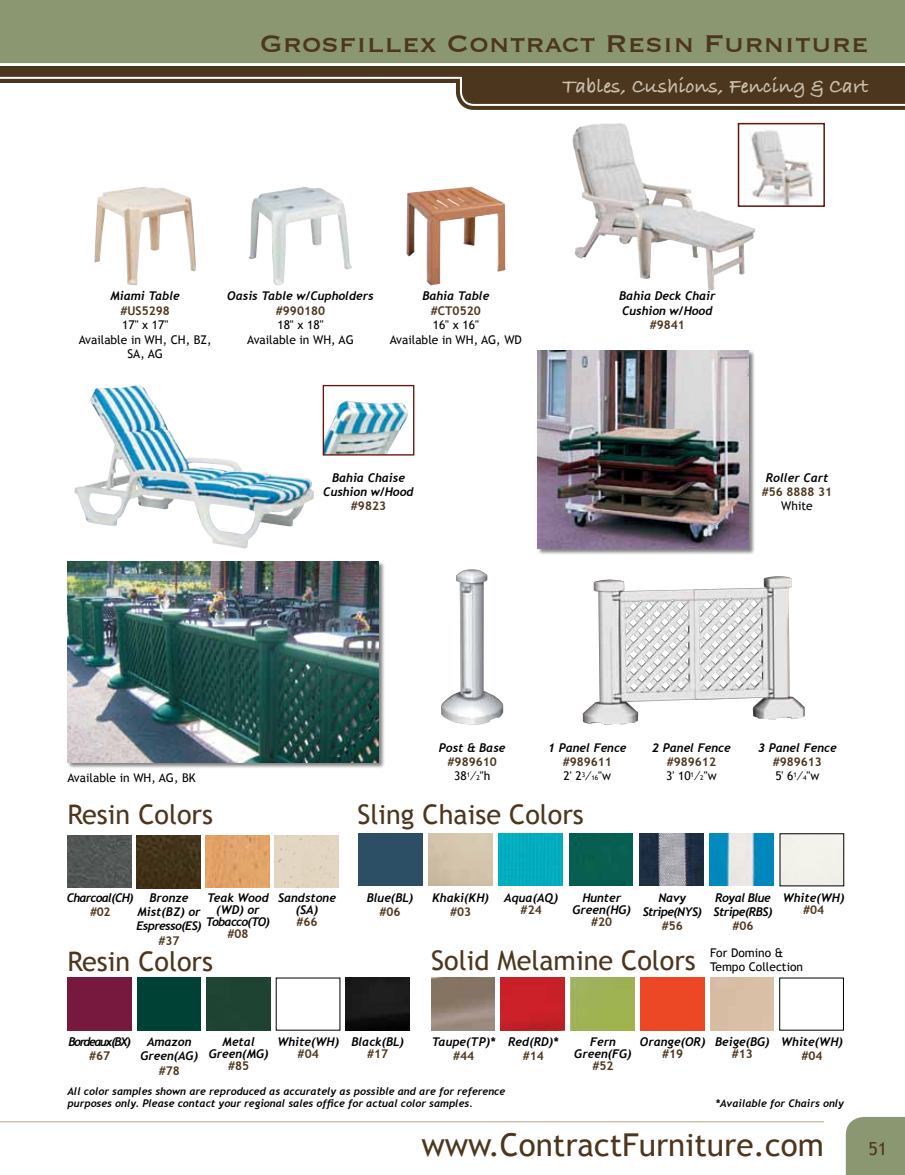
<style>
.page{position:relative;width:905px;height:1175px;background:#fff}
.page>*{position:absolute;margin:0;border:0;box-sizing:border-box;transform-origin:0 0}
.t1{font:31.5px "Copperplate";color:#4d361e}
.t2{font:31.5px "Trebuchet MS";color:#4d361e}
.t3{font:27px "Trebuchet MS";color:#4d361e}
.t4{font:21px "Bradley Hand ITCTT Bold";color:#cdc2af}
.t5{font:18px "Trebuchet MS";color:#4d361e}
.t6{font:italic 700 12px/14.4px "Trebuchet";color:#000;text-align:center}
.t7{font:700 12px/14.4px "Trebuchet MS";color:#4d361e}
.t8{font:12px/14.4px "Trebuchet MS";color:#000;text-align:center}
.t9{font:italic 700 12px/12px "Trebuchet";letter-spacing:-.06em;color:#000;text-align:center}
.t10{font:italic 700 12px/14.4px "Trebuchet";letter-spacing:-.04em;color:#000}
.t11{font:italic 700 12px/14.4px "Trebuchet";letter-spacing:-.05em;color:#000;text-align:center}
.t12{font:italic 700 12px "Trebuchet";letter-spacing:-.12em;color:#000}
.t13{font:italic 700 10.5px/12.6px "Trebuchet";color:#000}
.s1{font-weight:400;color:#000}
.s2{font-weight:400;font-size:6.6px;color:#000}
</style>
<div class="page">
<hr style="left:0;top:1120px;width:824px;height:2px;background:#cdc2af">
<div style="left:0;top:0;width:904px;height:63px;background:#8a9771"></div>
<div style="left:845px;top:1116px;width:59px;height:58px;background:#8a9771"></div>
<div style="left:0;top:75px;width:458px;height:8px;background:#4d361e"></div>
<div style="left:0;top:66px;width:904px;height:11px;background:#4d361e"></div>
<svg style="left:454px;top:76px;width:450px;height:34px"></svg>
<hr style="left:0;top:77px;width:462px;height:2px;background:#fff">
<img style="left:94px;top:187px;width:101px;height:98px">
<img style="left:406px;top:187px;width:99px;height:98px">
<img style="left:249px;top:187px;width:103px;height:98px">
<img style="left:74px;top:385px;width:240px;height:164px">
<img style="left:572px;top:123px;width:183px;height:167px">
<img style="left:740px;top:126px;width:75px;height:78px">
<div style="left:737px;top:123px;width:87px;height:84px;border:2px solid #61170c"></div>
<img style="left:325px;top:401px;width:83px;height:52px">
<div style="left:323px;top:385px;width:91px;height:70px;border:1px solid #61170c"></div>
<div style="left:537px;top:350px;width:217px;height:205px;background:#000;opacity:.5"></div>
<img style="left:537px;top:350px;width:211px;height:198px">
<img style="left:441px;top:569px;width:62px;height:156px">
<img style="left:582px;top:576px;width:222px;height:149px">
<div style="left:67px;top:561px;width:318px;height:208px;background:#000;opacity:.5"></div>
<img style="left:68px;top:561px;width:310px;height:201px">
<img style="left:137px;top:835px;width:63px;height:53px">
<div style="left:137px;top:977px;width:64px;height:53px;background:#004135"></div>
<img style="left:709px;top:833px;width:64px;height:52px">
<div style="left:358px;top:833px;width:64px;height:52px;background:#2c4f66"></div>
<img style="left:68px;top:835px;width:63px;height:52px">
<div style="left:68px;top:977px;width:63px;height:53px;background:#77193e"></div>
<img style="left:639px;top:833px;width:64px;height:52px">
<div style="left:499px;top:833px;width:63px;height:52px;background:#02adbe"></div>
<img style="left:206px;top:835px;width:63px;height:52px">
<div style="left:275px;top:835px;width:63px;height:52px;background:#e2d5c1"></div>
<div style="left:207px;top:977px;width:63px;height:53px;background:#1e4332"></div>
<img style="left:346px;top:977px;width:63px;height:53px">
<div style="left:569px;top:833px;width:64px;height:52px;background:#085e51"></div>
<img style="left:431px;top:977px;width:64px;height:53px">
<img style="left:501px;top:977px;width:63px;height:53px">
<img style="left:570px;top:977px;width:64px;height:53px">
<div style="left:640px;top:977px;width:64px;height:53px;background:#ec4825"></div>
<h1 class="t1" style="left:260px;top:23px;width:610px">Grosfillex Contract Resin Furniture</h1>
<h3 class="t4" style="left:562px;top:70px;width:307px">Tables, Cushions, Fencing &amp; Cart</h3>
<p class="t6" style="left:110px;top:289px;width:71px">Miami Table</p>
<p class="t7" style="left:120px;top:303px;width:51px">#US5298</p>
<p class="t8" style="left:79px;top:318px;width:134px">17" x 17"<br>Available in WH, CH, BZ,<br>SA, AG</p>
<p class="t6" style="left:227px;top:289px;width:148px">Oasis Table w/Cupholders</p>
<p class="t7" style="left:276px;top:303px;width:51px">#990180</p>
<p class="t8" style="left:247px;top:318px;width:108px">18" x 18"<br>Available in WH, AG</p>
<p class="t6" style="left:422px;top:289px;width:68px">Bahia Table</p>
<p class="t7" style="left:431px;top:303px;width:51px">#CT0520</p>
<p class="t8" style="left:390px;top:318px;width:134px">16" x 16"<br>Available in WH, AG, WD</p>
<p class="t6" style="left:323px;top:470px;width:92px">Bahia Chaise<br>Cushion w/Hood</p>
<p class="t7" style="left:351px;top:499px;width:37px">#9823</p>
<p class="t6" style="left:619px;top:289px;width:98px;text-align:left">Bahia Deck Chair<br>Cushion w/Hood</p>
<p class="t7" style="left:649px;top:318px;width:37px">#9841</p>
<p class="t6" style="left:765px;top:470px;width:64px">Roller Cart</p>
<p class="t7" style="left:761px;top:484px;width:72px">#56 8888 31</p>
<p class="t8" style="left:781px;top:499px;width:33px">White</p>
<p class="t8" style="left:68px;top:771px;width:130px">Available in WH, AG, BK</p>
<p class="t6" style="left:439px;top:740px;width:68px">Post &amp; Base</p>
<p class="t7" style="left:447px;top:754px;width:51px;text-align:center">#989610<br><span class="s1">38</span><sup>1</sup><span class="s1">⁄</span><span class="s2">2</span><span class="s1">"h</span></p>
<p class="t6" style="left:548px;top:740px;width:80px">1 Panel Fence</p>
<p class="t7" style="left:562px;top:754px;width:51px">#989611<br><span class="s1">2' 2</span><sup>3</sup><span class="s1">⁄</span><span class="s2">16</span><span class="s1">"w</span></p>
<p class="t6" style="left:652px;top:740px;width:80px">2 Panel Fence</p>
<p class="t7" style="left:666px;top:754px;width:52px">#989612<br><span class="s1">3' 10</span><sup>1</sup><span class="s1">⁄</span><span class="s2">2</span><span class="s1">"w</span></p>
<p class="t6" style="left:758px;top:740px;width:80px">3 Panel Fence</p>
<p class="t7" style="left:772px;top:754px;width:51px">#989613<br><span class="s1">5' 6</span><sup>1</sup><span class="s1">⁄</span><span class="s2">4</span><span class="s1">"w</span></p>
<h2 class="t3" style="left:67px;top:798px;width:147px">Resin Colors</h2>
<h2 class="t3" style="left:357px;top:798px;width:228px">Sling Chaise Colors</h2>
<p class="t9" style="left:206px;top:891px;width:66px">Teak Wood (WD) or<br>Tobacco(TO)</p>
<p class="t7" style="left:227px;top:926px;width:23px">#08</p>
<p class="t9" style="left:67px;top:891px;width:68px">Charcoal(CH)</p>
<p class="t7" style="left:90px;top:904px;width:22px">#02</p>
<p class="t6" style="left:136px;top:890px;width:66px">Bronze<br>Mist(BZ) or<br>Espresso(ES)</p>
<p class="t7" style="left:158px;top:933px;width:23px">#37</p>
<p class="t6" style="left:278px;top:891px;width:59px;line-height:12px">Sandstone (SA)</p>
<p class="t7" style="left:296px;top:914px;width:23px">#66</p>
<p class="t6" style="left:367px;top:890px;width:48px">Blue(BL)</p>
<p class="t7" style="left:379px;top:904px;width:23px">#06</p>
<p class="t6" style="left:432px;top:890px;width:58px">Khaki(KH)</p>
<p class="t7" style="left:450px;top:904px;width:23px">#03</p>
<p class="t6" style="left:504px;top:890px;width:55px">Aqua(AQ)</p>
<p class="t7" style="left:520px;top:902px;width:23px">#24</p>
<p class="t6" style="left:572px;top:891px;width:60px;line-height:12px">Hunter<br>Green(HG)</p>
<p class="t7" style="left:591px;top:914px;width:23px">#20</p>
<p class="t11" style="left:642px;top:890px;width:61px">Navy<br>Stripe(NYS)</p>
<p class="t7" style="left:662px;top:919px;width:22px">#56</p>
<p class="t10" style="left:713px;top:890px;width:60px">Royal Blue<br>Stripe(RBS)</p>
<p class="t7" style="left:732px;top:919px;width:23px">#06</p>
<p class="t6" style="left:782px;top:890px;width:63px">White(WH)</p>
<p class="t7" style="left:803px;top:902px;width:23px">#04</p>
<h2 class="t3" style="left:67px;top:945px;width:147px">Resin Colors</h2>
<h2 class="t3" style="left:431px;top:944px;width:266px">Solid Melamine Colors</h2>
<p class="t8" style="left:710px;top:945px;width:95px;text-align:left">For Domino &amp;<br>Tempo Collection</p>
<p class="t12" style="left:69px;top:1034px;width:64px">Bordeaux(BX)</p>
<p class="t7" style="left:89px;top:1048px;width:23px">#67</p>
<p class="t6" style="left:140px;top:1034px;width:59px">Amazon<br>Green(AG)</p>
<p class="t7" style="left:159px;top:1063px;width:23px">#78</p>
<p class="t6" style="left:209px;top:1035px;width:61px;line-height:12px">Metal<br>Green(MG)</p>
<p class="t7" style="left:228px;top:1058px;width:23px">#85</p>
<p class="t6" style="left:277px;top:1034px;width:63px">White(WH)</p>
<p class="t7" style="left:297px;top:1046px;width:23px">#04</p>
<p class="t6" style="left:351px;top:1034px;width:54px">Black(BL)</p>
<p class="t7" style="left:367px;top:1046px;width:23px">#17</p>
<p class="t6" style="left:432px;top:1034px;width:65px">Taupe(TP)*</p>
<p class="t7" style="left:453px;top:1048px;width:23px">#44</p>
<p class="t6" style="left:508px;top:1034px;width:52px">Red(RD)*</p>
<p class="t7" style="left:522px;top:1048px;width:23px">#14</p>
<p class="t6" style="left:574px;top:1035px;width:59px;line-height:12px">Fern<br>Green(FG)</p>
<p class="t7" style="left:592px;top:1058px;width:23px">#52</p>
<p class="t6" style="left:640px;top:1034px;width:67px">Orange(OR)</p>
<p class="t7" style="left:662px;top:1046px;width:23px">#19</p>
<p class="t6" style="left:715px;top:1034px;width:56px">Beige(BG)</p>
<p class="t7" style="left:731px;top:1046px;width:23px">#13</p>
<p class="t6" style="left:781px;top:1034px;width:63px">White(WH)</p>
<p class="t7" style="left:801px;top:1048px;width:23px">#04</p>
<p class="t13" style="left:68px;top:1084px;width:439px">All color samples shown are reproduced as accurately as possible and are for reference purposes only. Please contact your regional sales office for actual color samples.</p>
<p class="t13" style="left:715px;top:1097px;width:130px">*Available for Chairs only</p>
<h1 class="t2" style="left:421px;top:1126px;width:404px">www.ContractFurniture.com</h1>
<h3 class="t5" style="left:868px;top:1137px;width:20px">51</h3>
</div>
